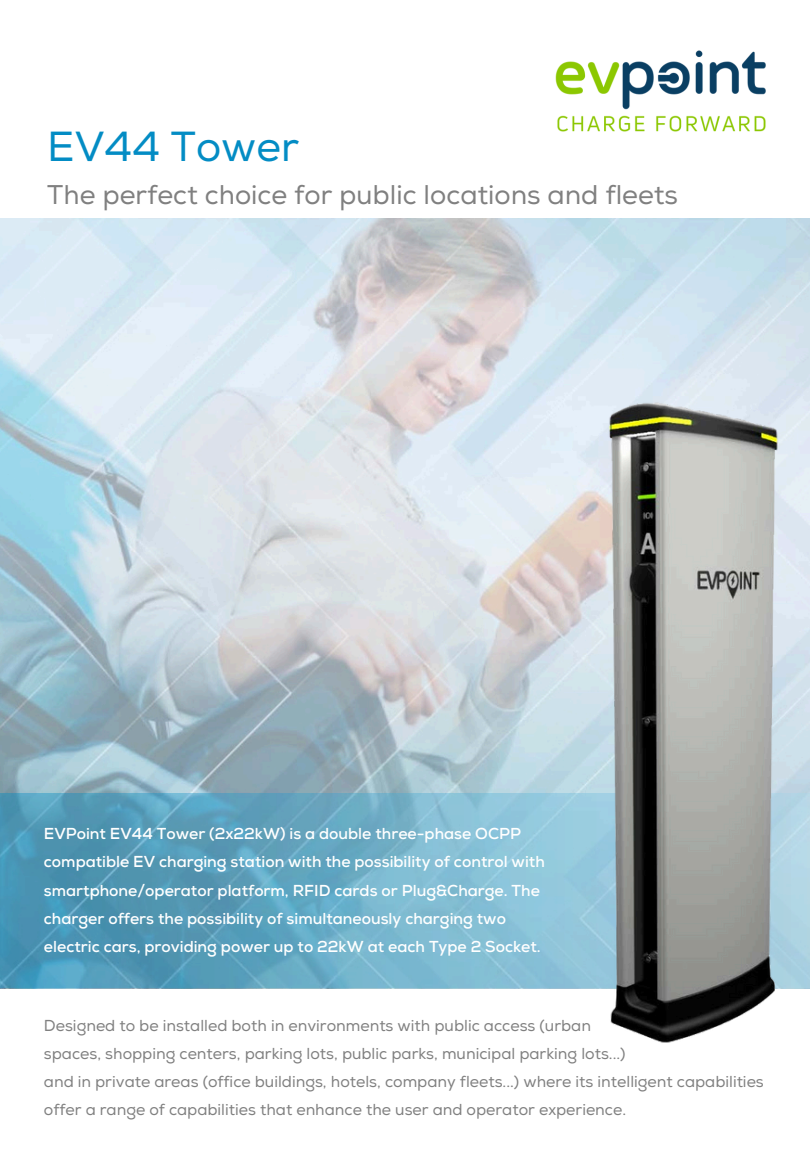
<style>
.page{position:relative;width:810px;height:1170px;background:#fff}
.page>*{position:absolute;margin:0;border:0;box-sizing:border-box;transform-origin:0 0}
.t1{font:42px "Nexa";color:#038cc4}
.t2{font:27px "Nexa";color:#808080}
.t3{font:15.9px/28.2px "Nexa";color:#808080}
.t4{font:700 15.9px/28.2px "Nexa";color:#fff}
</style>
<div class="page">
<img style="left:0;top:219px;width:810px;height:574px">
<img style="left:0;top:793px;width:472px;height:195px">
<img style="left:472px;top:381px;width:338px;height:662px">
<img style="left:555px;top:50px;width:211px;height:82px">
<p class="t1" style="left:47px;top:122px;width:253px">EV44 Tower</p>
<p class="t2" style="left:47px;top:178px;width:632px">The perfect choice for public locations and fleets</p>
<h1 class="t4" style="left:44px;top:820px;width:502px">EVPoint EV44 Tower (2x22kW) is a double three-phase OCPP compatible EV charging station with the possibility of control with smartphone/operator platform, RFID cards or Plug&amp;Charge. The charger offers the possibility of simultaneously charging two electric cars, providing power up to 22kW at each Type 2 Socket.</h1>
<p class="t3" style="left:44px;top:1012px;width:721px">Designed to be installed both in environments with public access (urban<br>spaces, shopping centers, parking lots, public parks, municipal parking lots...)<br>and in private areas (office buildings, hotels, company fleets...) where its intelligent capabilities offer a range of capabilities that enhance the user and operator experience.</p>
</div>
